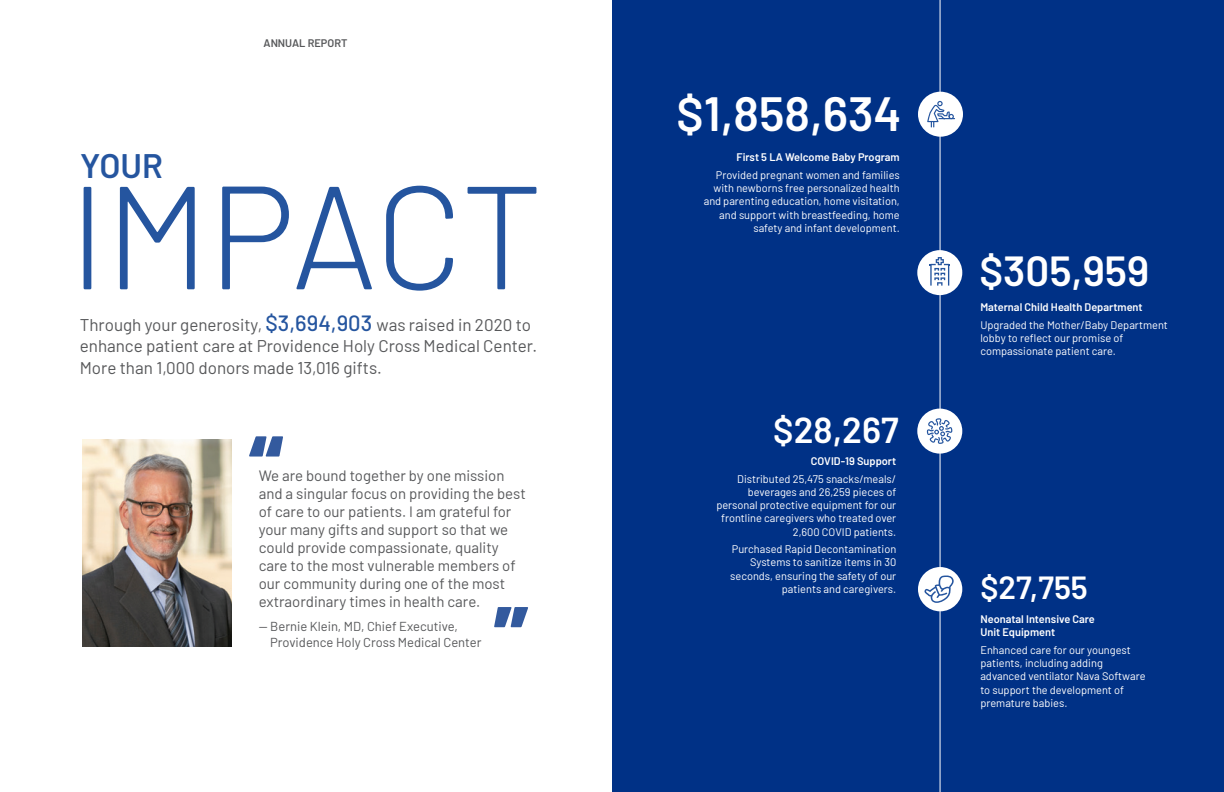
<style>
.page{position:relative;width:1224px;height:792px;background:#fff}
.page>*{position:absolute;margin:0;border:0;box-sizing:border-box;transform-origin:0 0}
.t1{font:300 146.4px "Barlow";letter-spacing:-.02em;color:#25559f}
.t2{font:600 48px "Barlow";color:#fff}
.t3{font:600 42px "Barlow";color:#fff}
.t4{font:600 36px "Barlow";color:#fff}
.t5{font:600 34px "Barlow";color:#25559f}
.t6{font:600 32px "Barlow";color:#fff}
.t7{font:17px/21.5px "Barlow";color:#57585a}
.t8{font:15px/18px "Barlow";color:#57585a}
.t9{font:13px/15.6px "Barlow";color:#57585a}
.t10{font:11px/13.2px "Barlow";color:#fff;text-align:right}
.t11{font:600 11px/13.2px "Barlow";color:#fff}
.t12{font:600 11px "Barlow";color:#57585a}
.s1{font-weight:500;font-size:22px;color:#25559f}
</style>
<div class="page">
<img style="left:83px;top:440px;width:148px;height:207px">
<svg style="left:494px;top:607px;width:34px;height:20px"></svg>
<svg style="left:249px;top:436px;width:34px;height:21px"></svg>
<div style="left:612px;top:0;width:612px;height:792px;background:#003186"></div>
<hr style="left:940px;top:0;width:1px;height:792px;background:#fff">
<div style="left:917px;top:409px;width:45px;height:45px;background:#fff;border-radius:50%"></div>
<svg style="left:927px;top:418px;width:25px;height:26px"></svg>
<div style="left:918px;top:92px;width:45px;height:45px;background:#fff;border-radius:50%"></div>
<svg style="left:927px;top:101px;width:28px;height:26px"></svg>
<div style="left:917px;top:250px;width:45px;height:45px;background:#fff;border-radius:50%"></div>
<svg style="left:930px;top:257px;width:20px;height:29px"></svg>
<div style="left:918px;top:567px;width:44px;height:44px;background:#fff;border-radius:50%"></div>
<svg style="left:924px;top:575px;width:30px;height:28px"></svg>
<p class="t5" style="left:80px;top:141px;width:84px">YOUR</p>
<p class="t12" style="left:264px;top:35px;width:85px">ANNUAL REPORT</p>
<p class="t1" style="left:69px;top:131px;width:476px">IMPACT</p>
<p class="t7" style="left:80px;top:313px;width:459px">Through your generosity, <span class="s1">$3,694,903</span> was raised in 2020 to enhance patient care at Providence Holy Cross Medical Center.<br>More than 1,000 donors made 13,016 gifts.</p>
<p class="t8" style="left:259px;top:465px;width:269px">We are bound together by one mission and a singular focus on providing the best of care to our patients. I am grateful for your many gifts and support so that we could provide compassionate, quality care to the most vulnerable members of our community during one of the most extraordinary times in health care.</p>
<p class="t9" style="left:270px;top:618px;width:213px;text-indent:-12px">— Bernie Klein, MD, Chief Executive,<br>Providence Holy Cross Medical Center</p>
<p class="t2" style="left:677px;top:79px;width:227px">$1,858,634</p>
<p class="t11" style="left:737px;top:150px;width:165px">First 5 LA Welcome Baby Program</p>
<p class="t10" style="left:704px;top:168px;width:197px">Provided pregnant women and families with newborns free personalized health and parenting education, home visitation, and support with breastfeeding, home safety and infant development.</p>
<p class="t4" style="left:773px;top:403px;width:127px">$28,267</p>
<p class="t11" style="left:811px;top:454px;width:87px">COVID-19 Support</p>
<p class="t10" style="left:716px;top:471px;width:181px">Distributed 25,475 snacks/meals/ beverages and 26,259 pieces of personal protective equipment for our frontline caregivers who treated over 2,600 COVID patients.</p>
<p class="t10" style="left:730px;top:542px;width:168px">Purchased Rapid Decontamination<br>Systems to sanitize items in 30 seconds, ensuring the safety of our patients and caregivers.</p>
<p class="t3" style="left:979px;top:240px;width:171px">$305,959</p>
<p class="t11" style="left:980px;top:300px;width:164px">Maternal Child Health Department</p>
<p class="t10" style="left:980px;top:318px;width:189px;text-align:left">Upgraded the Mother/Baby Department lobby to reflect our promise of compassionate patient care.</p>
<p class="t6" style="left:980px;top:564px;width:109px">$27,755</p>
<p class="t11" style="left:980px;top:612px;width:116px">Neonatal Intensive Care<br>Unit Equipment</p>
<p class="t10" style="left:980px;top:643px;width:167px;text-align:left">Enhanced care for our youngest patients, including adding advanced ventilator Nava Software to support the development of premature babies.</p>
</div>
